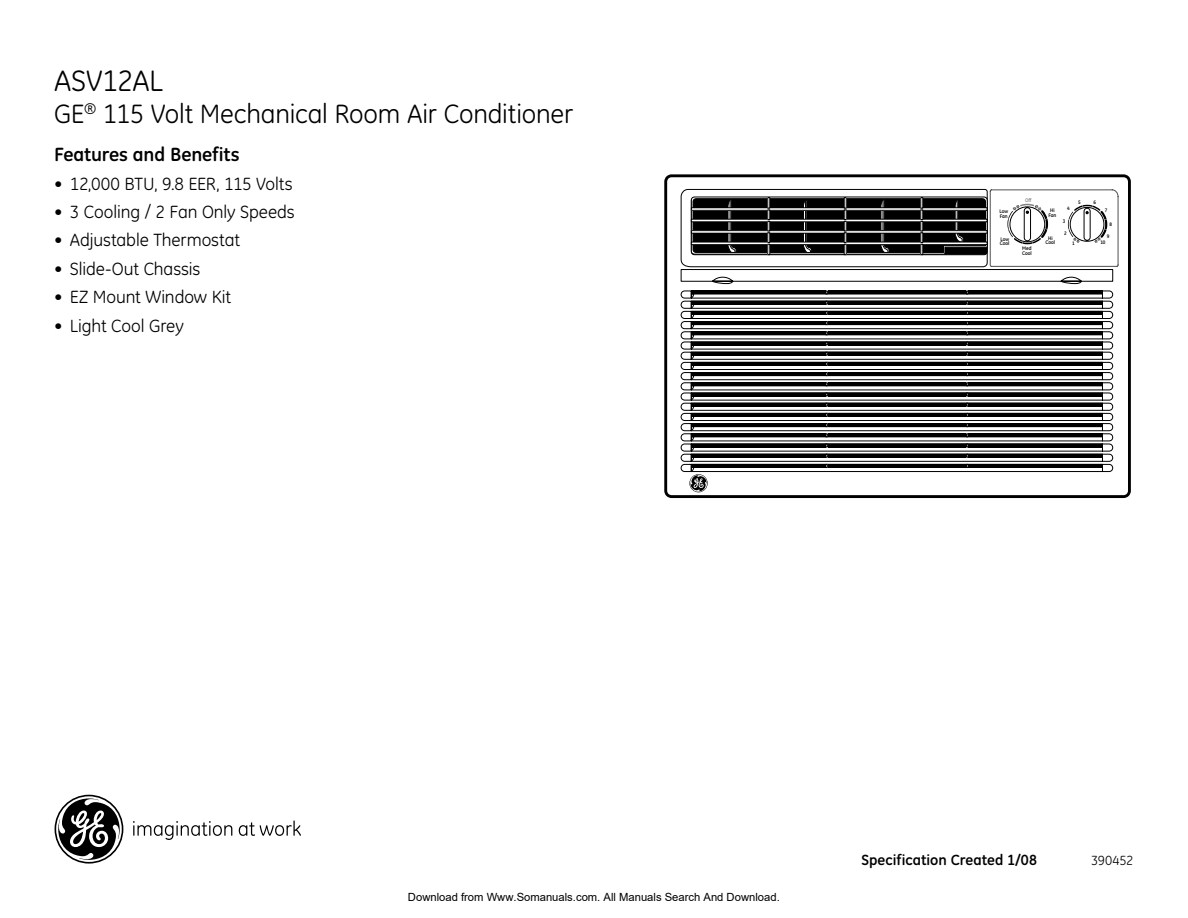
<style>
.page{position:relative;width:1188px;height:918px;background:#fff}
.page>*{position:absolute;margin:0;border:0;box-sizing:border-box;transform-origin:0 0}
.t1{font:30px "GE Inspira";letter-spacing:-.015em;color:#000}
.t2{font:27px "GE Inspira";letter-spacing:-.01em;color:#000}
.t3{font:700 19.5px "GE Inspira";letter-spacing:-.01em;color:#000}
.t4{font:18px "GE Inspira";letter-spacing:-.005em;color:#000}
.t5{font:700 15px "GE Inspira";color:#000}
.t6{font:13.5px "GE Inspira";letter-spacing:-.02em;color:#000}
.t7{font:11.25px "Arial";color:#000}
.t8{font:700 5.25px/4.9px "GE Inspira";letter-spacing:-.02em;color:#000;scale:.95 1}
.t9{font:700 5.25px "GE Inspira";color:#808284;scale:.95 1}
.t10{font:700 5.1px "GE Inspira";color:#000;scale:.95 1}
</style>
<div class="page">
<svg style="left:133px;top:821px;width:99px;height:19px"></svg>
<svg style="left:239px;top:821px;width:62px;height:15px"></svg>
<svg style="left:55px;top:795px;width:68px;height:69px"></svg>
<svg style="left:665px;top:175px;width:465px;height:322px"></svg>
<svg style="left:680px;top:189px;width:439px;height:302px"></svg>
<h1 class="t1" style="left:54px;top:64px;width:111px">ASV12AL</h1>
<h2 class="t2" style="left:54px;top:99px;width:521px">GE<sup>®</sup> 115 Volt Mechanical Room Air Conditioner</h2>
<p class="t3" style="left:54px;top:142px;width:187px">Features and Benefits</p>
<p class="t4" style="left:54px;top:173px;width:240px">• 12,000 BTU, 9.8 EER, 115 Volts</p>
<p class="t4" style="left:54px;top:201px;width:242px">• 3 Cooling / 2 Fan Only Speeds</p>
<p class="t4" style="left:54px;top:230px;width:188px">• Adjustable Thermostat</p>
<p class="t4" style="left:54px;top:258px;width:148px">• Slide-Out Chassis</p>
<p class="t4" style="left:54px;top:287px;width:179px">• EZ Mount Window Kit</p>
<p class="t4" style="left:54px;top:315px;width:131px">• Light Cool Grey</p>
<p class="t8" style="left:999px;top:208px;width:11px">Low<br>Fan</p>
<p class="t8" style="left:1000px;top:236px;width:11px">Low<br>Cool</p>
<p class="t9" style="left:1025px;top:197px;width:8px">Off</p>
<p class="t8" style="left:1022px;top:246px;width:11px">Med<br>Cool</p>
<p class="t10" style="left:1078px;top:199px;width:4px">5</p>
<p class="t10" style="left:1094px;top:199px;width:4px">6</p>
<p class="t8" style="left:1049px;top:207px;width:10px;text-align:center">Hi<br>Fan</p>
<p class="t10" style="left:1067px;top:205px;width:4px">4</p>
<p class="t10" style="left:1105px;top:207px;width:4px">7</p>
<p class="t10" style="left:1063px;top:218px;width:4px">3</p>
<p class="t10" style="left:1110px;top:221px;width:4px">8</p>
<p class="t8" style="left:1046px;top:235px;width:11px;text-align:center">Hi<br>Cool</p>
<p class="t10" style="left:1064px;top:230px;width:4px">2</p>
<p class="t10" style="left:1072px;top:240px;width:4px">1</p>
<p class="t10" style="left:1107px;top:233px;width:4px">9</p>
<p class="t10" style="left:1100px;top:239px;width:7px">10</p>
<p class="t7" style="left:408px;top:890px;width:373px">Download from Www.Somanuals.com. All Manuals Search And Download.</p>
<p class="t5" style="left:861px;top:850px;width:177px">Specification Created 1/08</p>
<p class="t6" style="left:1091px;top:852px;width:44px">390452</p>
</div>
